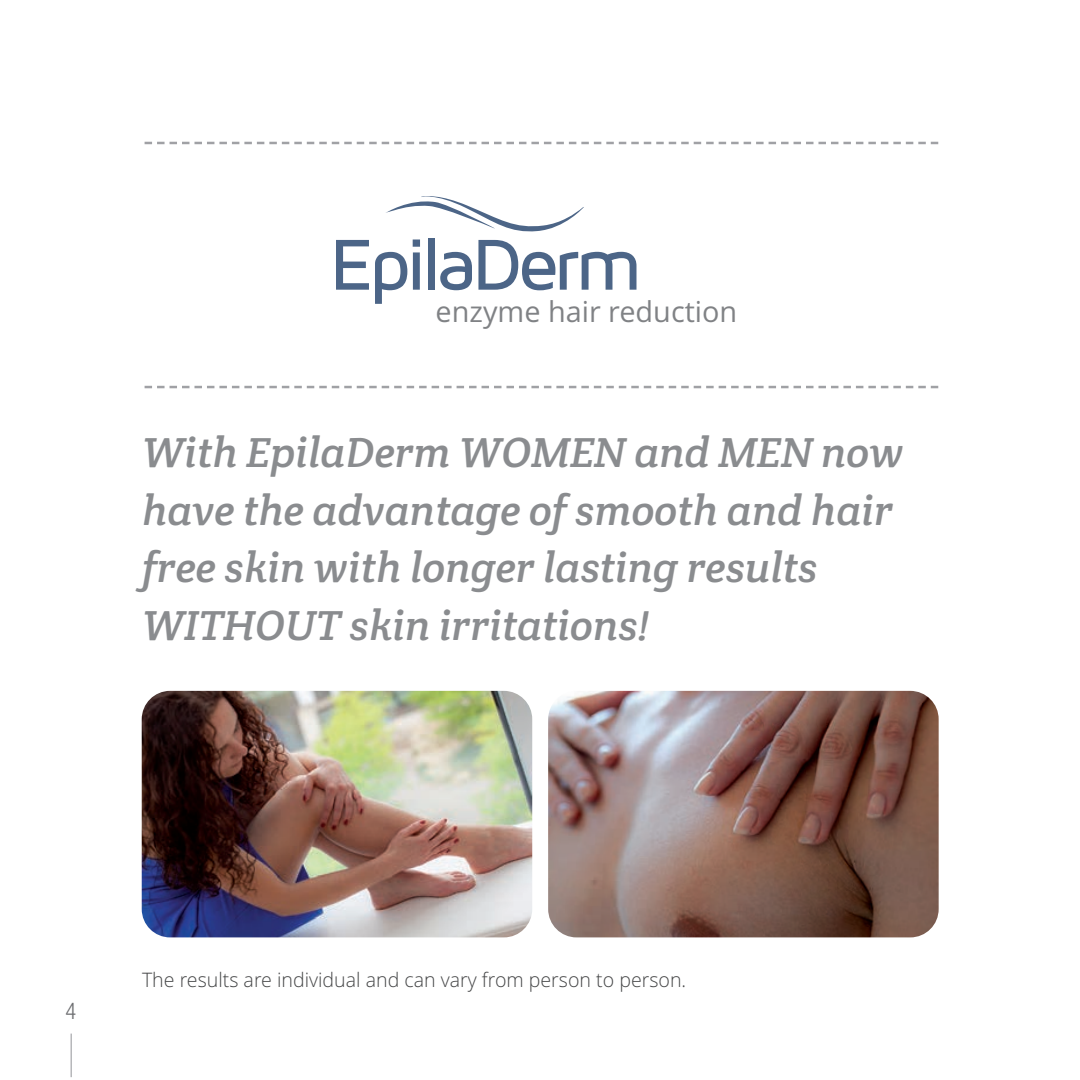
<style>
.page{position:relative;width:1080px;height:1080px;background:#fff}
.page>*{position:absolute;margin:0;border:0;box-sizing:border-box;transform-origin:0 0}
.t1{font:italic 42.5px/57.5px "Crete Round";color:#8a8c8f}
.t2{font:28.75px "Open Sans";color:#808285}
.t3{font:300 condensed 22.5px "Helvetica Neue";color:#6c6d70}
.t4{font:300 20px "Open Sans";color:#454647}
</style>
<div class="page">
<hr style="left:71px;top:1034px;width:1px;height:43px;background:#a8a9ad">
<img style="left:142px;top:691px;width:390px;height:246px">
<img style="left:548px;top:691px;width:391px;height:246px">
<svg style="left:386px;top:196px;width:198px;height:36px"></svg>
<svg style="left:336px;top:240px;width:33px;height:50px"></svg>
<svg style="left:375px;top:252px;width:32px;height:52px"></svg>
<div style="left:413px;top:252px;width:7px;height:38px;background:#4c6587"></div>
<div style="left:413px;top:239px;width:7px;height:8px;background:#4c6587"></div>
<div style="left:428px;top:238px;width:7px;height:52px;background:#4c6587"></div>
<svg style="left:440px;top:252px;width:32px;height:38px"></svg>
<svg style="left:478px;top:240px;width:158px;height:50px"></svg>
<svg style="left:145px;top:386px;width:793px;height:2px"></svg>
<svg style="left:145px;top:142px;width:793px;height:2px"></svg>
<p class="t2" style="left:436px;top:295px;width:303px">enzyme hair reduction</p>
<p class="t1" style="left:142px;top:423px;width:763px">With EpilaDerm WOMEN and MEN now have the advantage of smooth and hair free skin with longer lasting results WITHOUT skin irritations!</p>
<p class="t3" style="left:65px;top:999px;width:12px">4</p>
<p class="t4" style="left:142px;top:966px;width:546px">The results are individual and can vary from person to person.</p>
</div>
